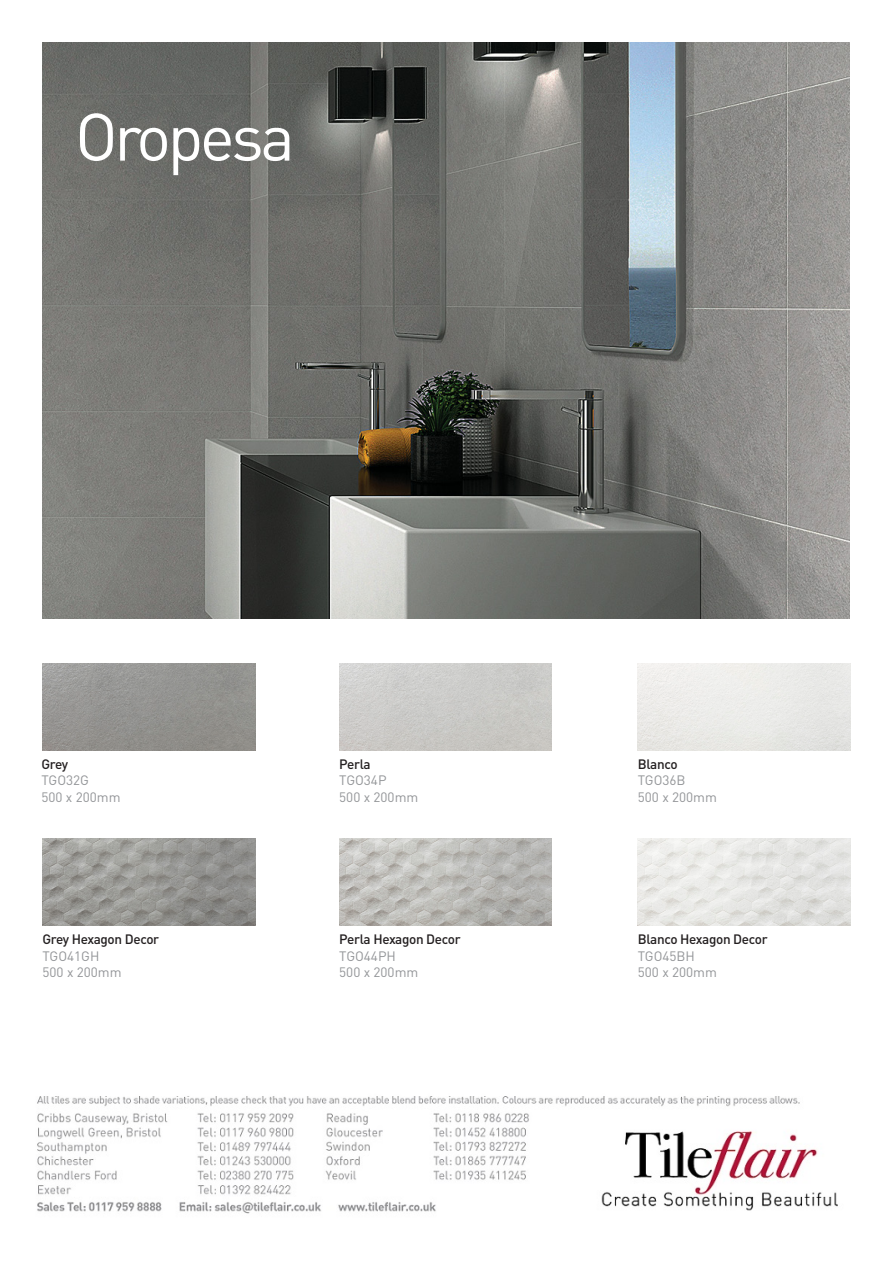
<style>
.page{position:relative;width:893px;height:1263px;background:#fff}
.page>*{position:absolute;margin:0;border:0;box-sizing:border-box;transform-origin:0 0}
.t1{font:66px "DIN Pro";letter-spacing:-.055em;color:#fff}
.t2{font:13.5px/16.5px "DIN Pro";color:#939598}
.t3{font:500 13.5px "DIN Pro";letter-spacing:-.025em;color:#231f20}
</style>
<div class="page">
<img style="left:43px;top:43px;width:806px;height:576px">
<img style="left:43px;top:663px;width:212px;height:87px">
<img style="left:43px;top:839px;width:212px;height:87px">
<img style="left:339px;top:663px;width:213px;height:87px">
<img style="left:339px;top:839px;width:213px;height:87px">
<img style="left:638px;top:663px;width:212px;height:87px">
<img style="left:638px;top:839px;width:212px;height:87px">
<img style="left:37px;top:1096px;width:801px;height:118px">
<h1 class="t1" style="left:75px;top:92px;width:222px">Oropesa</h1>
<p class="t3" style="left:41px;top:753px;width:28px">Grey</p>
<p class="t2" style="left:41px;top:772px;width:81px">TGO32G<br>500 x 200mm</p>
<p class="t3" style="left:43px;top:928px;width:118px">Grey Hexagon Decor</p>
<p class="t2" style="left:43px;top:947px;width:81px">TGO41GH<br>500 x 200mm</p>
<p class="t3" style="left:339px;top:753px;width:33px">Perla</p>
<p class="t2" style="left:339px;top:771px;width:81px">TGO34P<br>500 x 200mm</p>
<p class="t3" style="left:339px;top:928px;width:123px">Perla Hexagon Decor</p>
<p class="t2" style="left:339px;top:947px;width:81px">TGO44PH<br>500 x 200mm</p>
<p class="t3" style="left:638px;top:753px;width:41px">Blanco</p>
<p class="t2" style="left:638px;top:771px;width:81px">TGO36B<br>500 x 200mm</p>
<p class="t3" style="left:638px;top:928px;width:131px">Blanco Hexagon Decor</p>
<p class="t2" style="left:638px;top:947px;width:81px">TGO45BH<br>500 x 200mm</p>
</div>
